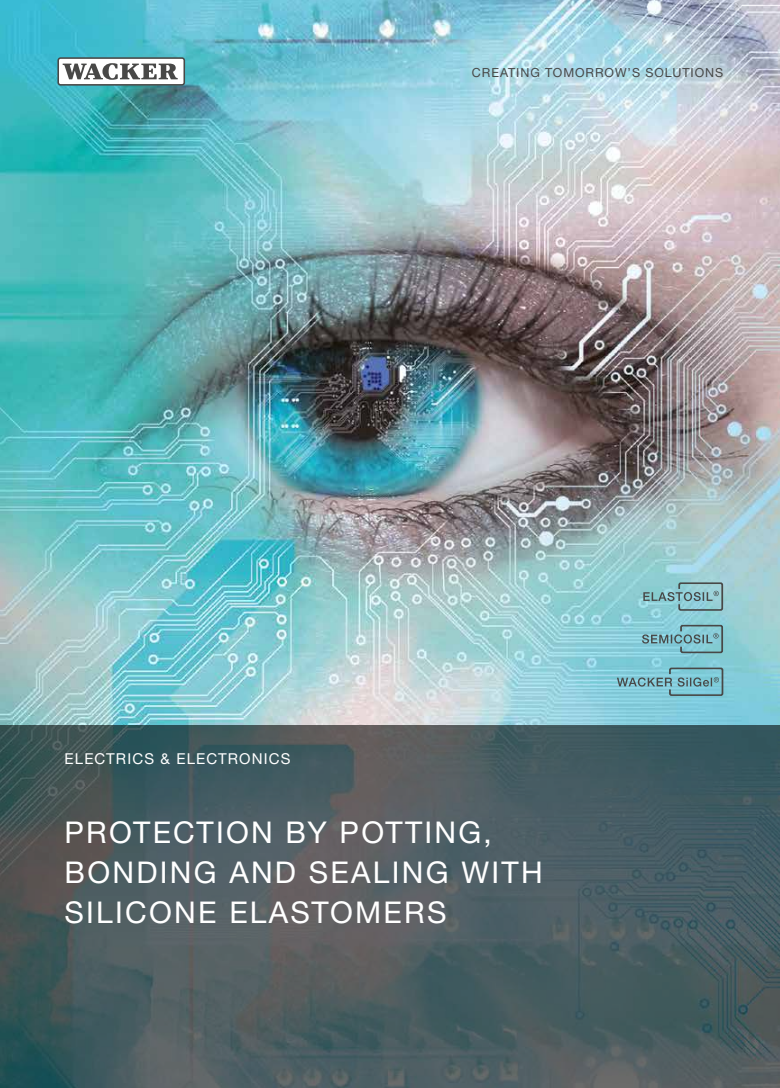
<style>
.page{position:relative;width:780px;height:1088px;background:#fff}
.page>*{position:absolute;margin:0;border:0;box-sizing:border-box;transform-origin:0 0}
.t1{font:30px/40px "Neue Helveticafor WACKER 55";letter-spacing:.075em;color:#fff}
.t2{font:15px "Neue Helveticafor WACKER 55";letter-spacing:.075em;color:#fff}
.t3{font:12.5px "Neue Helveticafor WACKER 55";letter-spacing:.075em;color:#484847}
</style>
<div class="page">
<img style="left:0;top:0;width:780px;height:725px">
<svg style="left:0;top:725px;width:780px;height:363px;background:#4b5b60"></svg>
<svg style="left:57px;top:57px;width:128px;height:29px"></svg>
<div style="left:59px;top:59px;width:124px;height:25px;background:#fff;border-radius:2px"></div>
<svg style="left:63px;top:63px;width:115px;height:17px"></svg>
<svg style="left:642px;top:625px;width:81px;height:28px;background:#7ab3bd"></svg>
<svg style="left:617px;top:667px;width:106px;height:29px;background:#78b4c0"></svg>
<svg style="left:643px;top:582px;width:80px;height:29px;background:#83b5bb"></svg>
<p class="t3" style="left:472px;top:65px;width:253px">CREATING TOMORROW’S SOLUTIONS</p>
<p class="t2" style="left:65px;top:749px;width:227px">ELECTRICS &amp; ELECTRONICS</p>
<p class="t1" style="left:65px;top:812px;width:479px">PROTECTION BY POTTING,<br>BONDING AND SEALING WITH<br>SILICONE ELASTOMERS</p>
</div>
